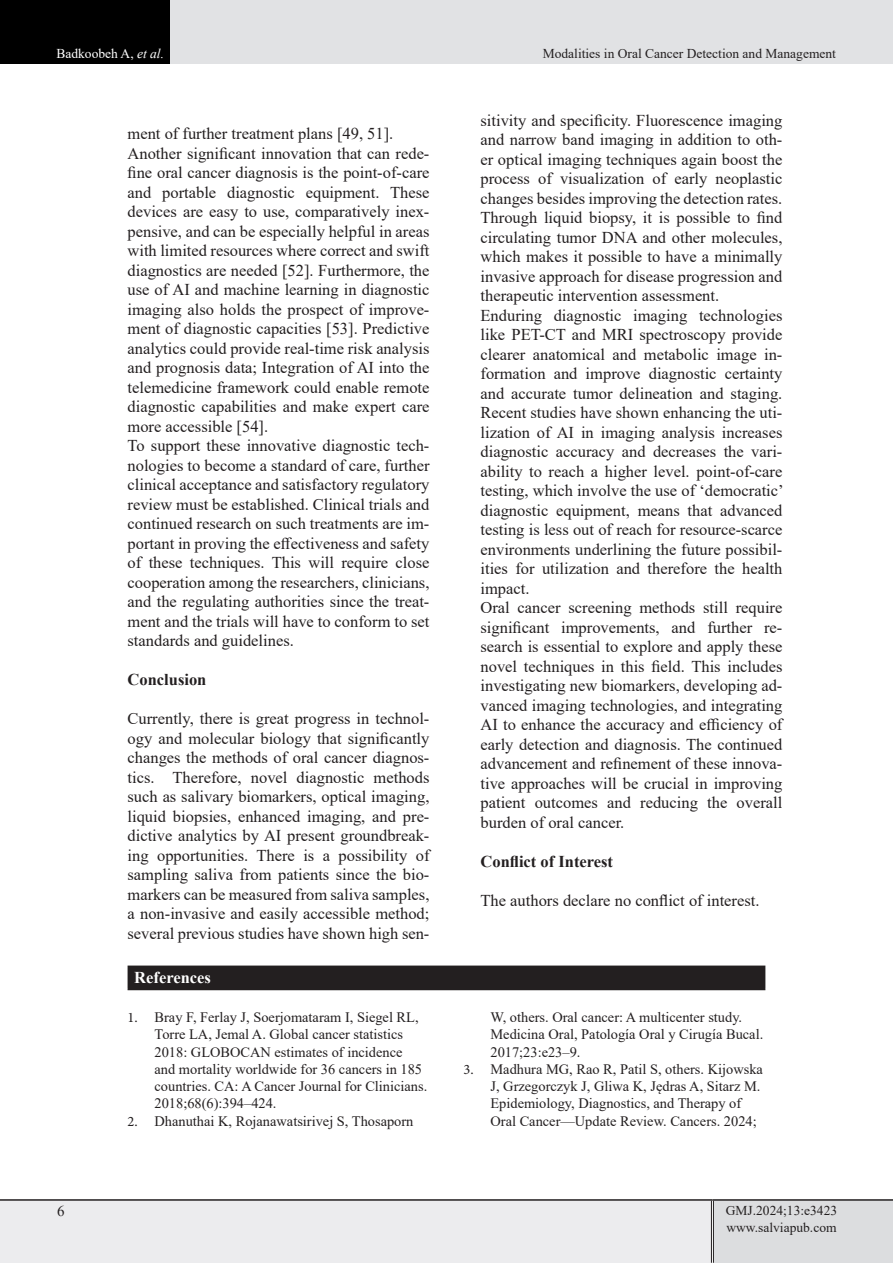
<style>
.page{position:relative;width:893px;height:1263px;background:#fff}
.page>*{position:absolute;margin:0;border:0;box-sizing:border-box;transform-origin:0 0}
.List_Paragraph{font:16.5px/19.5px "Times New Roman";color:#231f20;text-align:justify}
.List_Paragraph-2{font:700 16.5px "Times New Roman";color:#231f20}
.t1{font:700 16.5px "Times New Roman";color:#fff}
.t2{font:15px "Times New Roman";color:#231f20}
.t3{font:14.4px/17.2px "Times New Roman";color:#231f20}
.lllllllllllllll{font:13.5px "Times New Roman";color:#231f20}
.t4{font:13.5px "Times New Roman";color:#fff}
.s1{font-style:italic}
.s2{font-family:"Minion Pro"}
</style>
<div class="page">
<div style="left:0;top:1200px;width:712px;height:63px;background:#ececee"></div>
<div style="left:712px;top:1200px;width:181px;height:63px;background:#dcdddf"></div>
<hr style="left:711px;top:1201px;width:3px;height:62px;background:#fff">
<hr style="left:711px;top:1201px;width:1px;height:62px;background:#231f20">
<hr style="left:713px;top:1201px;width:1px;height:62px;background:#231f20">
<hr style="left:0;top:1199px;width:712px;height:2px;background:#231f20">
<hr style="left:712px;top:1199px;width:181px;height:2px;background:#231f20">
<div style="left:0;top:0;width:170px;height:64px;background:#000"></div>
<div style="left:170px;top:0;width:723px;height:64px;background:#e1e2e4"></div>
<div style="left:128px;top:966px;width:637px;height:23px;background:#231f20"></div>
<hr style="left:128px;top:965px;width:637px;height:2px;background:#231f20">
<hr style="left:128px;top:989px;width:637px;height:1px;background:#231f20">
<p class="t4" style="left:56px;top:44px;width:109px">Badkoobeh A, <span class="s1">et al.</span></p>
<p class="lllllllllllllll" style="left:543px;top:44px;width:295px">Modalities in Oral Cancer Detection and Management</p>
<p class="List_Paragraph" style="left:128px;top:123px;width:267px">ment of further treatment plans [49, 51].</p>
<p class="List_Paragraph" style="left:128px;top:143px;width:303px">Another significant innovation that can rede&shy;fine oral cancer diagnosis is the point-of-care and portable diagnostic equipment. These devices are easy to use, comparatively inex&shy;pensive, and can be especially helpful in areas with limited resources where correct and swift diagnostics are needed [52]. Furthermore, the use of AI and machine learning in diagnostic imaging also holds the prospect of improve&shy;ment of diagnostic capacities [53]. Predictive analytics could provide real-time risk analysis and prognosis data; Integration of AI into the telemedicine framework could enable remote diagnostic capabilities and make expert care more accessible [54].</p>
<p class="List_Paragraph" style="left:128px;top:435px;width:303px">To support these innovative diagnostic tech&shy;nologies to become a standard of care, further clinical acceptance and satisfactory regulatory review must be established. Clinical trials and continued research on such treatments are im&shy;portant in proving the effectiveness and safety of these techniques. This will require close cooperation among the researchers, clinicians, and the regulating authorities since the treat&shy;ment and the trials will have to conform to set standards and guidelines.</p>
<p class="List_Paragraph-2" style="left:128px;top:668px;width:80px">Conclusion</p>
<p class="List_Paragraph" style="left:128px;top:708px;width:303px">Currently, there is great progress in technol&shy;ogy and molecular biology that significantly changes the methods of oral cancer diagnos&shy;tics. Therefore, novel diagnostic methods such as salivary biomarkers, optical imaging, liquid biopsies, enhanced imaging, and pre&shy;dictive analytics by AI present groundbreak&shy;ing opportunities. There is a possibility of sampling saliva from patients since the bio&shy;markers can be measured from saliva samples, a non-invasive and easily accessible method; several previous studies have shown high sen-</p>
<p class="t1" style="left:134px;top:966px;width:78px">References</p>
<p class="t3" style="left:155px;top:1008px;width:274px;text-indent:-27px"><span class="s2">1.</span> Bray F, Ferlay J, Soerjomataram I, Siegel RL, Torre LA, Jemal A. Global cancer statistics 2018: GLOBOCAN estimates of incidence<br>and mortality worldwide for 36 cancers in 185 countries. CA: A Cancer Journal for Clinicians.<br>2018;68(6):394–424.</p>
<p class="t3" style="left:128px;top:1112px;width:287px"><span class="s2">2.</span> Dhanuthai K, Rojanawatsirivej S, Thosaporn</p>
<p class="List_Paragraph" style="left:480px;top:110px;width:303px">sitivity and specificity. Fluorescence imaging and narrow band imaging in addition to oth&shy;er optical imaging techniques again boost the process of visualization of early neoplastic changes besides improving the detection rates.<br>Through liquid biopsy, it is possible to find circulating tumor DNA and other molecules, which makes it possible to have a minimally invasive approach for disease progression and therapeutic intervention assessment.</p>
<p class="List_Paragraph" style="left:480px;top:305px;width:305px">Enduring diagnostic imaging technologies like PET-CT and MRI spectroscopy provide clearer anatomical and metabolic image in&shy;formation and improve diagnostic certainty and accurate tumor delineation and staging.<br>Recent studies have shown enhancing the uti&shy;lization of AI in imaging analysis increases diagnostic accuracy and decreases the vari&shy;ability to reach a higher level. point-of-care testing, which involve the use of ‘democratic’ diagnostic equipment, means that advanced testing is less out of reach for resource-scarce environments underlining the future possibil&shy;ities for utilization and therefore the health impact.</p>
<p class="List_Paragraph" style="left:480px;top:597px;width:303px">Oral cancer screening methods still require significant improvements, and further re&shy;search is essential to explore and apply these novel techniques in this field. This includes investigating new biomarkers, developing ad&shy;vanced imaging technologies, and integrating AI to enhance the accuracy and efficiency of early detection and diagnosis. The continued advancement and refinement of these innova&shy;tive approaches will be crucial in improving patient outcomes and reducing the overall burden of oral cancer.</p>
<p class="List_Paragraph-2" style="left:480px;top:849px;width:134px">Conflict of Interest</p>
<p class="List_Paragraph" style="left:480px;top:890px;width:281px">The authors declare no conflict of interest.</p>
<p class="t3" style="left:490px;top:1008px;width:274px">W, others. Oral cancer: A multicenter study.<br>Medicina Oral, Patología Oral y Cirugía Bucal.<br>2017;23:e23–9.</p>
<p class="t3" style="left:490px;top:1060px;width:274px;text-indent:-27px"><span class="s2">3.</span> Madhura MG, Rao R, Patil S, others. Kijowska J, Grzegorczyk J, Gliwa K, Jędras A, Sitarz M.<br>Epidemiology, Diagnostics, and Therapy of Oral Cancer—Update Review. Cancers. 2024;</p>
<p class="t2" style="left:57px;top:1201px;width:9px">6</p>
<p class="lllllllllllllll" style="left:726px;top:1201px;width:113px">GMJ.2024;13:e3423</p>
<p class="lllllllllllllll" style="left:726px;top:1217px;width:112px">www.salviapub.com</p>
</div>
